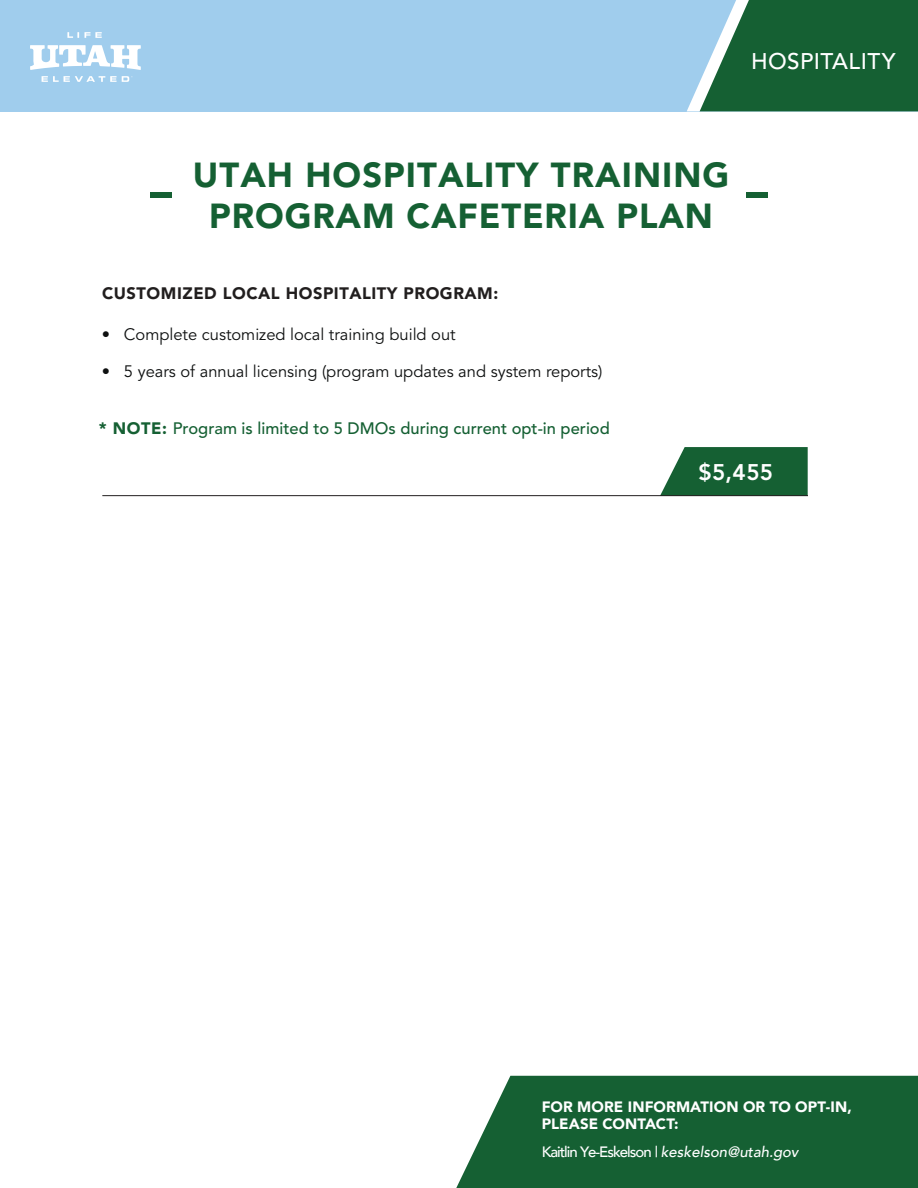
<style>
.page{position:relative;width:918px;height:1188px;background:#fff}
.page>*{position:absolute;margin:0;border:0;box-sizing:border-box;transform-origin:0 0}
.t1{font:900 34.5px/41.4px "Avenir LT Std";letter-spacing:.03em;color:#156033;text-align:center}
.t2{font:500 22.5px "Avenir LT Std";letter-spacing:.02em;color:#fff}
.t3{font:800 22.5px "Avenir LT Std";color:#fff}
.t4{font:16.5px "Avenir LT Std";color:#0e1010}
.t5{font:500 16.5px "Avenir LT Std";color:#156033}
.t6{font:900 16.5px "Avenir LT Std";letter-spacing:.03em;color:#211e1e}
.t7{font:900 15px/16.5px "Avenir";letter-spacing:.01em;color:#fff}
.t8{font:500 15px "Avenir";letter-spacing:-.065em;color:#fff}
.s1{font-weight:900}
.s2{font-style:italic}
</style>
<div class="page">
<div style="left:456px;top:1076px;width:462px;height:112px;background:#156033"></div>
<div style="left:0;top:0;width:918px;height:111px;background:#a0cded"></div>
<svg style="left:687px;top:0;width:231px;height:111px;background:#317452"></svg>
<svg style="left:30px;top:45px;width:111px;height:25px"></svg>
<svg style="left:67px;top:32px;width:35px;height:6px"></svg>
<svg style="left:42px;top:76px;width:90px;height:6px"></svg>
<div style="left:151px;top:192px;width:21px;height:5px;background:#156033"></div>
<div style="left:746px;top:192px;width:21px;height:5px;background:#156033"></div>
<svg style="left:660px;top:447px;width:148px;height:48px;background:#296e44"></svg>
<hr style="left:102px;top:495px;width:706px;height:1px;background:#231f20">
<h2 class="t2" style="left:751px;top:48px;width:146px">HOSPITALITY</h2>
<h1 class="t1" style="left:193px;top:154px;width:538px">UTAH HOSPITALITY TRAINING<br>PROGRAM CAFETERIA PLAN</h1>
<p class="t6" style="left:102px;top:283px;width:398px">CUSTOMIZED LOCAL HOSPITALITY PROGRAM:</p>
<p class="t4" style="left:102px;top:324px;width:355px">• Complete customized local training build out</p>
<p class="t4" style="left:102px;top:362px;width:502px">• 5 years of annual licensing (program updates and system reports)</p>
<p class="t5" style="left:99px;top:419px;width:512px"><span class="s1">* NOTE:</span> Program is limited to 5 DMOs during current opt-in period</p>
<h2 class="t3" style="left:698px;top:459px;width:76px">$5,455</h2>
<p class="t7" style="left:542px;top:1098px;width:312px">FOR MORE INFORMATION OR TO OPT-IN,<br>PLEASE CONTACT:</p>
<p class="t8" style="left:542px;top:1139px;width:258px">Kaitlin Ye-Eskelson | <span class="s2">keskelson@utah.gov</span></p>
</div>
